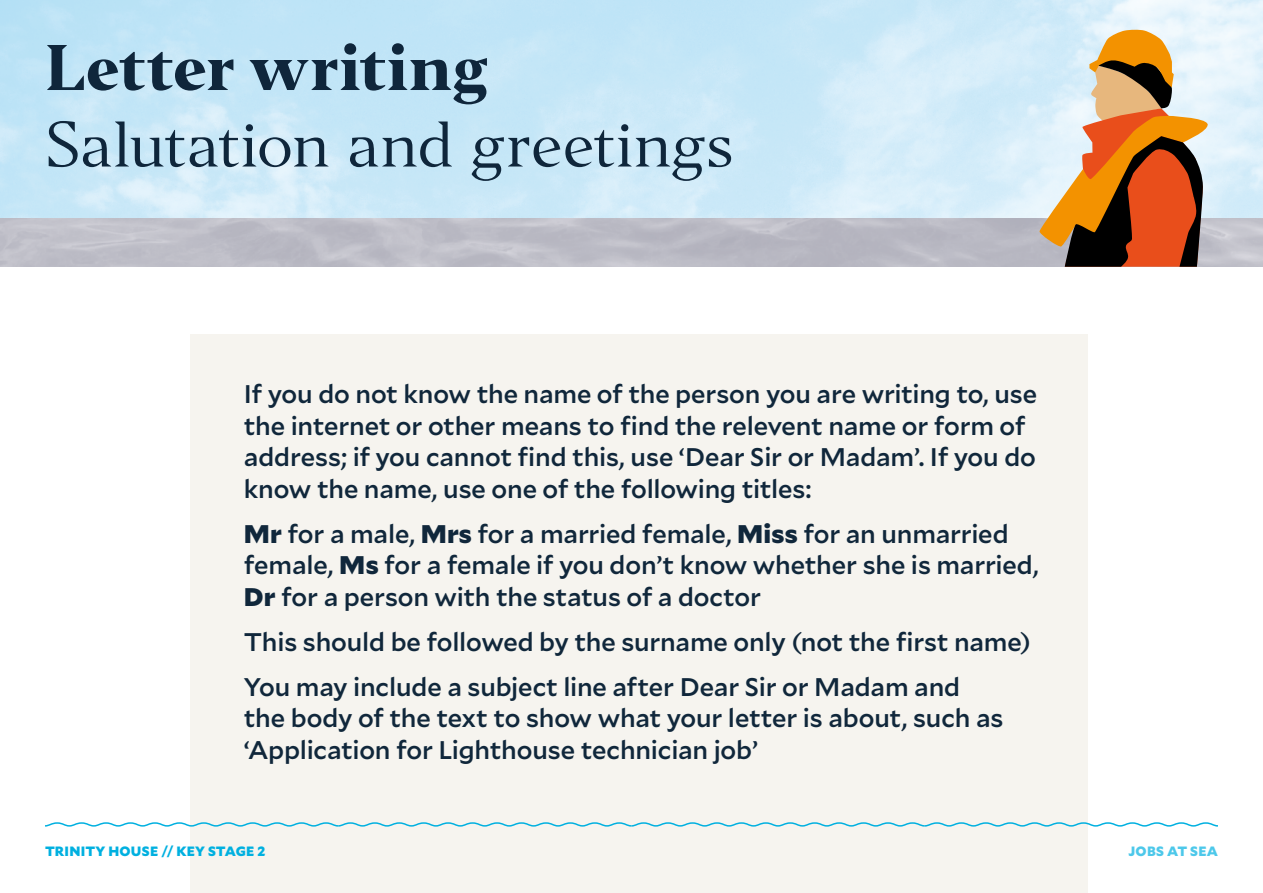
<style>
.page{position:relative;width:1263px;height:893px;background:#fff}
.page>*{position:absolute;margin:0;border:0;box-sizing:border-box;transform-origin:0 0}
.t1{font:60px "Editor";letter-spacing:-.01em;color:#0f263b}
.t2{font:800 60px "Editor";color:#0f263b}
.t3{font:500 25.5px/31.5px "Mallory";letter-spacing:-.005em;color:#10273b}
.t4{font:900 13.5px "Mallory";letter-spacing:.02em;color:#00b0e0}
.t5{font:900 13.5px "Mallory";letter-spacing:.02em;color:#4dc8ea}
.s1{font-weight:900}
</style>
<div class="page">
<svg style="left:1039px;top:29px;width:170px;height:238px;background:#be8e68"></svg>
<div style="left:190px;top:335px;width:897px;height:558px;background:#f6f4ef"></div>
<svg style="left:45px;top:821px;width:1173px;height:6px"></svg>
<h1 class="t2" style="left:45px;top:29px;width:445px">Letter writing</h1>
<h1 class="t1" style="left:45px;top:106px;width:691px">Salutation and greetings</h1>
<p class="t3" style="left:244px;top:377px;width:795px">If you do not know the name of the person you are writing to, use the internet or other means to find the relevent name or form of address; if you cannot find this, use ‘Dear Sir or Madam’. If you do know the name, use one of the following titles:</p>
<p class="t3" style="left:244px;top:517px;width:796px"><span class="s1">Mr</span> for a male, <span class="s1">Mrs</span> for a married female, <span class="s1">Miss</span> for an unmarried female, <span class="s1">Ms</span> for a female if you don’t know whether she is married,<br><span class="s1">Dr</span> for a person with the status of a doctor</p>
<p class="t3" style="left:244px;top:618px;width:789px;line-height:45px">This should be followed by the surname only (not the first name)<br>You may include a subject line after Dear Sir or Madam and</p>
<p class="t3" style="left:244px;top:701px;width:761px">the body of the text to show what your letter is about, such as ‘Application for Lighthouse technician job’</p>
<p class="t4" style="left:45px;top:841px;width:222px">TRINITY HOUSE // KEY STAGE 2</p>
<p class="t5" style="left:1128px;top:841px;width:91px">JOBS AT SEA</p>
</div>
